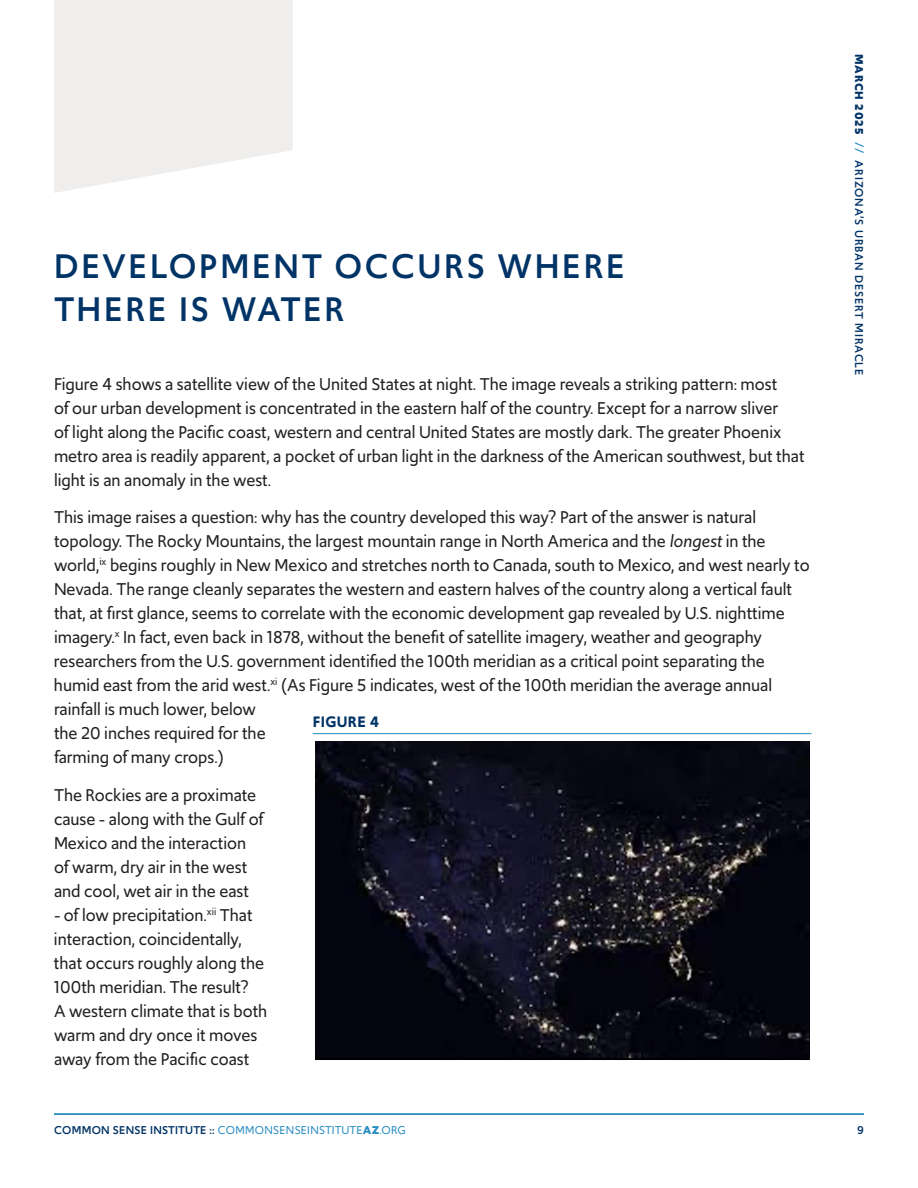
<style>
.page{position:relative;width:918px;height:1188px;background:#fff}
.page>*{position:absolute;margin:0;border:0;box-sizing:border-box;transform-origin:0 0}
.t1{font:500 36px/43.2px "Upgrade";letter-spacing:.075em;color:#036}
.t2{font:18px/24px "Upgrade";color:#231f20}
.Figure_Label{font:600 16.05px "Upgrade";letter-spacing:.025em;color:#036}
.t3{font:12px "Upgrade";letter-spacing:.025em;color:#298dc2}
.t4{font:500 12px "Upgrade";letter-spacing:.075em;color:#036}
.s1{font-style:italic}
.s2{font-weight:500;color:#036}
.s3{font-weight:700}
.s4{color:#298dc2}
</style>
<div class="page">
<hr style="left:54px;top:1113px;width:810px;height:2px;background:#298dc2">
<svg style="left:54px;top:0;width:239px;height:193px;background:#f0efef"></svg>
<hr style="left:313px;top:733px;width:499px;height:1px;background:#298dc2">
<img style="left:315px;top:741px;width:495px;height:319px">
<p class="t1" style="left:54px;top:245px;width:572px">DEVELOPMENT OCCURS WHERE<br>THERE IS WATER</p>
<p class="t2" style="left:54px;top:372px;width:752px">Figure 4 shows a satellite view of the United States at night. The image reveals a striking pattern: most<br>of our urban development is concentrated in the eastern half of the country. Except for a narrow sliver<br>of light along the Pacific coast, western and central United States are mostly dark. The greater Phoenix metro area is readily apparent, a pocket of urban light in the darkness of the American southwest, but that light is an anomaly in the west.</p>
<p class="t2" style="left:54px;top:505px;width:757px">This image raises a question: why has the country developed this way? Part of the answer is natural topology. The Rocky Mountains, the largest mountain range in North America and the <span class="s1">longest</span> in the world,<sup>ix</sup> begins roughly in New Mexico and stretches north to Canada, south to Mexico, and west nearly to Nevada. The range cleanly separates the western and eastern halves of the country along a vertical fault that, at first glance, seems to correlate with the economic development gap revealed by U.S. nighttime imagery.<sup>x</sup> In fact, even back in 1878, without the benefit of satellite imagery, weather and geography researchers from the U.S. government identified the 100th meridian as a critical point separating the humid east from the arid west.<sup>xi</sup> (As Figure 5 indicates, west of the 100th meridian the average annual rainfall is much lower, below<br>the 20 inches required for the<br>farming of many crops.)</p>
<p class="t2" style="left:54px;top:783px;width:211px">The Rockies are a proximate cause - along with the Gulf of<br>Mexico and the interaction of warm, dry air in the west and cool, wet air in the east</p>
<p class="t2" style="left:54px;top:903px;width:215px">- of low precipitation.<sup>xii</sup> That interaction, coincidentally, that occurs roughly along the<br>100th meridian. The result?<br>A western climate that is both warm and dry once it moves away from the Pacific coast</p>
<p class="Figure_Label" style="left:313px;top:711px;width:68px">FIGURE 4</p>
<p class="t3" style="left:54px;top:1122px;width:353px"><span class="s2">COMMON SENSE INSTITUTE ::</span> COMMONSENSEINSTITUTE<span class="s3">AZ</span>.ORG</p>
<p class="t4" style="left:867px;top:54px;width:323px;rotate:90deg"><span class="s3">MARCH 2025</span> <span class="s4">//</span> ARIZONA’S URBAN DESERT MIRACLE</p>
<p class="t4" style="left:857px;top:1122px;width:8px">9</p>
</div>
